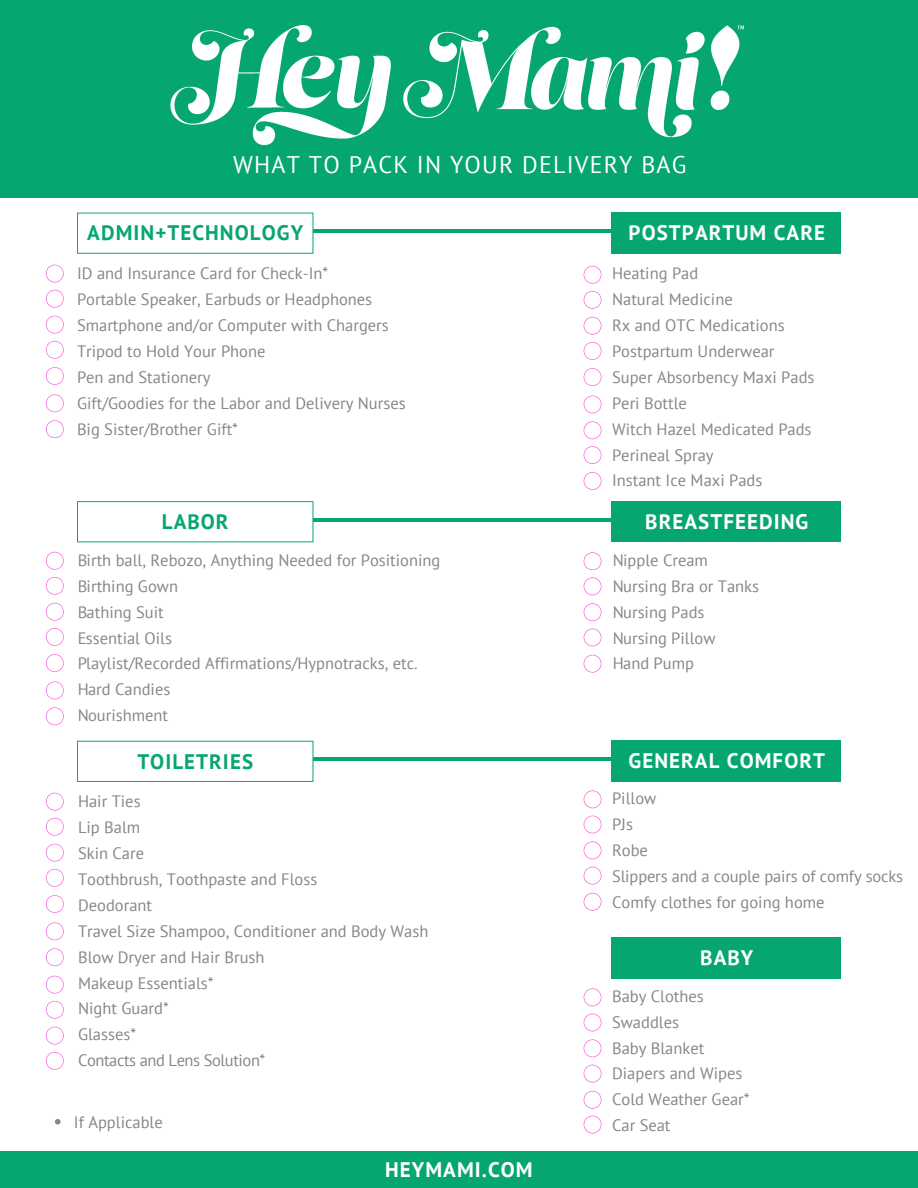
<style>
.page{position:relative;width:918px;height:1188px;background:#fff}
.page>*{position:absolute;margin:0;border:0;box-sizing:border-box;transform-origin:0 0}
.t1{font:24px "PT Sans";letter-spacing:.05em;color:#fff}
.t2{font:700 21px "PT Sans";letter-spacing:.05em;color:#fff}
.t3{font:700 21px "PT Sans";letter-spacing:.05em;color:#05a76f}
.t4{font:16.5px/25.8px "PT Sans";color:#444440}
</style>
<div class="page">
<div style="left:0;top:1151px;width:918px;height:37px;background:#05a76f"></div>
<hr style="left:313px;top:229px;width:332px;height:4px;background:#05a76f">
<div style="left:611px;top:213px;width:230px;height:40px;background:#05a76f"></div>
<svg style="left:77px;top:213px;width:236px;height:41px"></svg>
<hr style="left:313px;top:518px;width:332px;height:3px;background:#05a76f">
<div style="left:611px;top:501px;width:230px;height:41px;background:#05a76f"></div>
<svg style="left:77px;top:501px;width:236px;height:41px"></svg>
<hr style="left:313px;top:758px;width:332px;height:3px;background:#05a76f">
<div style="left:611px;top:741px;width:230px;height:40px;background:#05a76f"></div>
<svg style="left:77px;top:741px;width:236px;height:41px"></svg>
<div style="left:611px;top:938px;width:230px;height:40px;background:#05a76f"></div>
<div style="left:0;top:0;width:918px;height:198px;background:#05a76f"></div>
<img style="left:170px;top:25px;width:574px;height:121px">
<svg style="left:46px;top:265px;width:18px;height:17px"></svg>
<svg style="left:46px;top:290px;width:18px;height:18px"></svg>
<svg style="left:46px;top:316px;width:18px;height:17px"></svg>
<svg style="left:46px;top:341px;width:18px;height:18px"></svg>
<svg style="left:46px;top:367px;width:18px;height:18px"></svg>
<svg style="left:46px;top:394px;width:18px;height:18px"></svg>
<svg style="left:46px;top:420px;width:18px;height:18px"></svg>
<svg style="left:46px;top:552px;width:18px;height:18px"></svg>
<svg style="left:46px;top:577px;width:18px;height:18px"></svg>
<svg style="left:46px;top:603px;width:18px;height:18px"></svg>
<svg style="left:46px;top:628px;width:18px;height:18px"></svg>
<svg style="left:46px;top:654px;width:18px;height:18px"></svg>
<svg style="left:46px;top:682px;width:18px;height:17px"></svg>
<svg style="left:46px;top:707px;width:18px;height:18px"></svg>
<svg style="left:46px;top:793px;width:18px;height:18px"></svg>
<svg style="left:46px;top:818px;width:18px;height:18px"></svg>
<svg style="left:46px;top:844px;width:18px;height:18px"></svg>
<svg style="left:46px;top:869px;width:18px;height:18px"></svg>
<svg style="left:46px;top:895px;width:18px;height:18px"></svg>
<svg style="left:46px;top:923px;width:18px;height:17px"></svg>
<svg style="left:46px;top:948px;width:18px;height:18px"></svg>
<svg style="left:46px;top:976px;width:18px;height:18px"></svg>
<svg style="left:46px;top:1001px;width:18px;height:18px"></svg>
<svg style="left:46px;top:1027px;width:18px;height:18px"></svg>
<svg style="left:46px;top:1052px;width:18px;height:18px"></svg>
<svg style="left:584px;top:266px;width:17px;height:18px"></svg>
<svg style="left:584px;top:291px;width:17px;height:18px"></svg>
<svg style="left:584px;top:317px;width:17px;height:18px"></svg>
<svg style="left:584px;top:342px;width:17px;height:18px"></svg>
<svg style="left:584px;top:368px;width:17px;height:18px"></svg>
<svg style="left:584px;top:396px;width:17px;height:17px"></svg>
<svg style="left:584px;top:421px;width:17px;height:18px"></svg>
<svg style="left:584px;top:446px;width:17px;height:18px"></svg>
<svg style="left:584px;top:472px;width:17px;height:18px"></svg>
<svg style="left:584px;top:552px;width:17px;height:18px"></svg>
<svg style="left:584px;top:578px;width:17px;height:17px"></svg>
<svg style="left:584px;top:603px;width:17px;height:18px"></svg>
<svg style="left:584px;top:629px;width:17px;height:17px"></svg>
<svg style="left:584px;top:655px;width:17px;height:18px"></svg>
<svg style="left:584px;top:791px;width:17px;height:17px"></svg>
<svg style="left:584px;top:816px;width:17px;height:17px"></svg>
<svg style="left:584px;top:842px;width:17px;height:17px"></svg>
<svg style="left:584px;top:867px;width:17px;height:17px"></svg>
<svg style="left:584px;top:893px;width:17px;height:18px"></svg>
<svg style="left:584px;top:989px;width:17px;height:17px"></svg>
<svg style="left:584px;top:1014px;width:17px;height:17px"></svg>
<svg style="left:584px;top:1040px;width:17px;height:17px"></svg>
<svg style="left:584px;top:1065px;width:17px;height:17px"></svg>
<svg style="left:584px;top:1091px;width:17px;height:18px"></svg>
<svg style="left:584px;top:1116px;width:17px;height:17px"></svg>
<svg style="left:55px;top:1119px;width:6px;height:6px"></svg>
<h1 class="t1" style="left:233px;top:148px;width:455px">WHAT TO PACK IN YOUR DELIVERY BAG</h1>
<p class="t3" style="left:87px;top:219px;width:217px">ADMIN+TECHNOLOGY</p>
<p class="t2" style="left:629px;top:219px;width:198px">POSTPARTUM CARE</p>
<p class="t4" style="left:77px;top:260px;width:330px">ID and Insurance Card for Check-In*<br>Portable Speaker, Earbuds or Headphones Smartphone and/or Computer with Chargers Tripod to Hold Your Phone<br>Pen and Stationery<br>Gift/Goodies for the Labor and Delivery Nurses Big Sister/Brother Gift*</p>
<p class="t4" style="left:612px;top:260px;width:204px">Heating Pad<br>Natural Medicine<br>Rx and OTC Medications<br>Postpartum Underwear<br>Super Absorbency Maxi Pads<br>Peri Bottle<br>Witch Hazel Medicated Pads<br>Perineal Spray<br>Instant Ice Maxi Pads</p>
<p class="t3" style="left:162px;top:508px;width:68px">LABOR</p>
<p class="t2" style="left:645px;top:507px;width:165px">BREASTFEEDING</p>
<p class="t4" style="left:77px;top:547px;width:365px">Birth ball, Rebozo, Anything Needed for Positioning<br>Birthing Gown<br>Bathing Suit<br>Essential Oils<br>Playlist/Recorded Affirmations/Hypnotracks, etc.<br>Hard Candies<br>Nourishment</p>
<p class="t4" style="left:612px;top:547px;width:149px">Nipple Cream<br>Nursing Bra or Tanks<br>Nursing Pads<br>Nursing Pillow<br>Hand Pump</p>
<p class="t3" style="left:137px;top:747px;width:117px">TOILETRIES</p>
<p class="t2" style="left:629px;top:747px;width:198px">GENERAL COMFORT</p>
<p class="t4" style="left:78px;top:788px;width:352px">Hair Ties<br>Lip Balm<br>Skin Care<br>Toothbrush, Toothpaste and Floss<br>Deodorant<br>Travel Size Shampoo, Conditioner and Body Wash<br>Blow Dryer and Hair Brush<br>Makeup Essentials*<br>Night Guard*<br>Glasses*<br>Contacts and Lens Solution*</p>
<p class="t4" style="left:74px;top:1109px;width:90px">If Applicable</p>
<p class="t2" style="left:385px;top:1156px;width:149px">HEYMAMI.COM</p>
<p class="t4" style="left:612px;top:785px;width:293px">Pillow<br>PJs<br>Robe<br>Slippers and a couple pairs of comfy socks<br>Comfy clothes for going home</p>
<p class="t2" style="left:700px;top:944px;width:55px">BABY</p>
<p class="t4" style="left:612px;top:983px;width:139px">Baby Clothes<br>Swaddles<br>Baby Blanket<br>Diapers and Wipes<br>Cold Weather Gear*<br>Car Seat</p>
</div>
